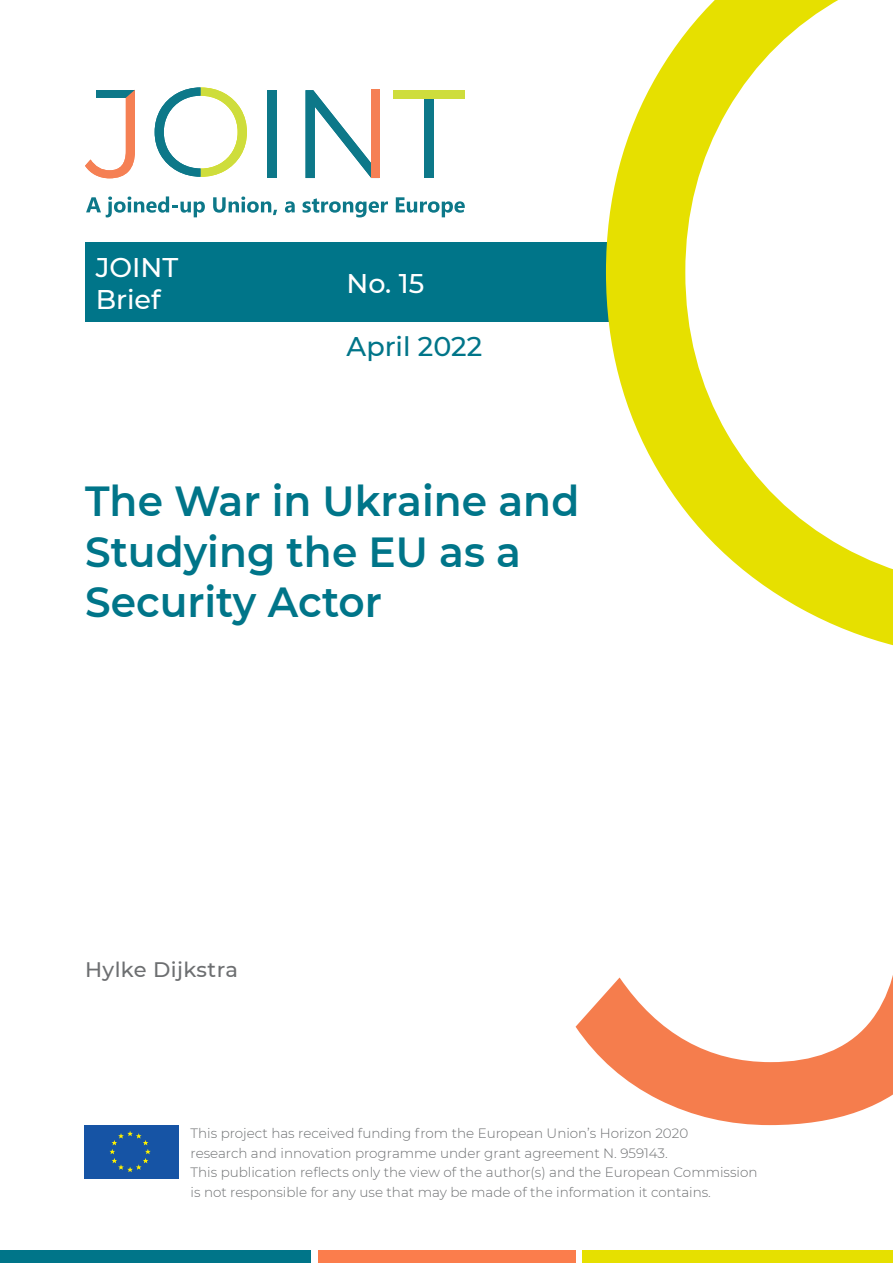
<style>
.page{position:relative;width:893px;height:1263px;background:#fff}
.page>*{position:absolute;margin:0;border:0;box-sizing:border-box;transform-origin:0 0}
.TITOLO{font:600 42px/50.4px "Montserrat";color:#007589}
.t1{font:500 27px/32.4px "Montserrat";color:#fff}
.DATA{font:500 27px "Montserrat";color:#007589}
.NOME_AUTORE{font:500 21px "Montserrat";letter-spacing:.02em;color:#6d6f71}
.t2{font:300 13.5px/19.5px "Montserrat";color:#6d6f71}
</style>
<div class="page">
<div style="left:85px;top:242px;width:557px;height:80px;background:#007589"></div>
<svg style="left:606px;top:0;width:232px;height:430px"></svg>
<svg style="left:86px;top:196px;width:119px;height:21px"></svg>
<svg style="left:213px;top:196px;width:64px;height:19px"></svg>
<svg style="left:285px;top:201px;width:10px;height:12px"></svg>
<svg style="left:303px;top:198px;width:85px;height:19px"></svg>
<svg style="left:396px;top:197px;width:69px;height:20px"></svg>
<div style="left:268px;top:90px;width:9px;height:88px;background:#0d7889"></div>
<svg style="left:306px;top:90px;width:65px;height:88px"></svg>
<div style="left:425px;top:98px;width:9px;height:80px;background:#0d7889"></div>
<svg style="left:85px;top:90px;width:50px;height:88px"></svg>
<div style="left:394px;top:90px;width:71px;height:8px;background:#cedd3c"></div>
<div style="left:371px;top:90px;width:9px;height:88px;background:#f58054"></div>
<svg style="left:155px;top:87px;width:92px;height:90px"></svg>
<div style="left:0;top:1250px;width:310px;height:13px;background:#007589"></div>
<div style="left:318px;top:1250px;width:258px;height:13px;background:#fb7d4c"></div>
<div style="left:583px;top:1250px;width:310px;height:13px;background:#e6e000"></div>
<div style="left:84px;top:1125px;width:95px;height:53px;background:#1654a5"></div>
<svg style="left:109px;top:1131px;width:42px;height:41px"></svg>
<svg style="left:576px;top:430px;width:317px;height:695px"></svg>
<h2 class="t1" style="left:96px;top:250px;width:84px">JOINT<br>Brief</h2>
<p class="t1" style="left:347px;top:266px;width:79px">No. 15</p>
<p class="DATA" style="left:347px;top:328px;width:137px">April 2022</p>
<p class="TITOLO" style="left:85px;top:474px;width:496px">The War in Ukraine and<br>Studying the EU as a<br>Security Actor</p>
<p class="NOME_AUTORE" style="left:85px;top:955px;width:155px">Hylke Dijkstra</p>
<p class="t2" style="left:191px;top:1123px;width:568px">This project has received funding from the European Union’s Horizon 2020<br>research and innovation programme under grant agreement N. 959143.<br>This publication reflects only the view of the author(s) and the European Commission is not responsible for any use that may be made of the information it contains.</p>
</div>
